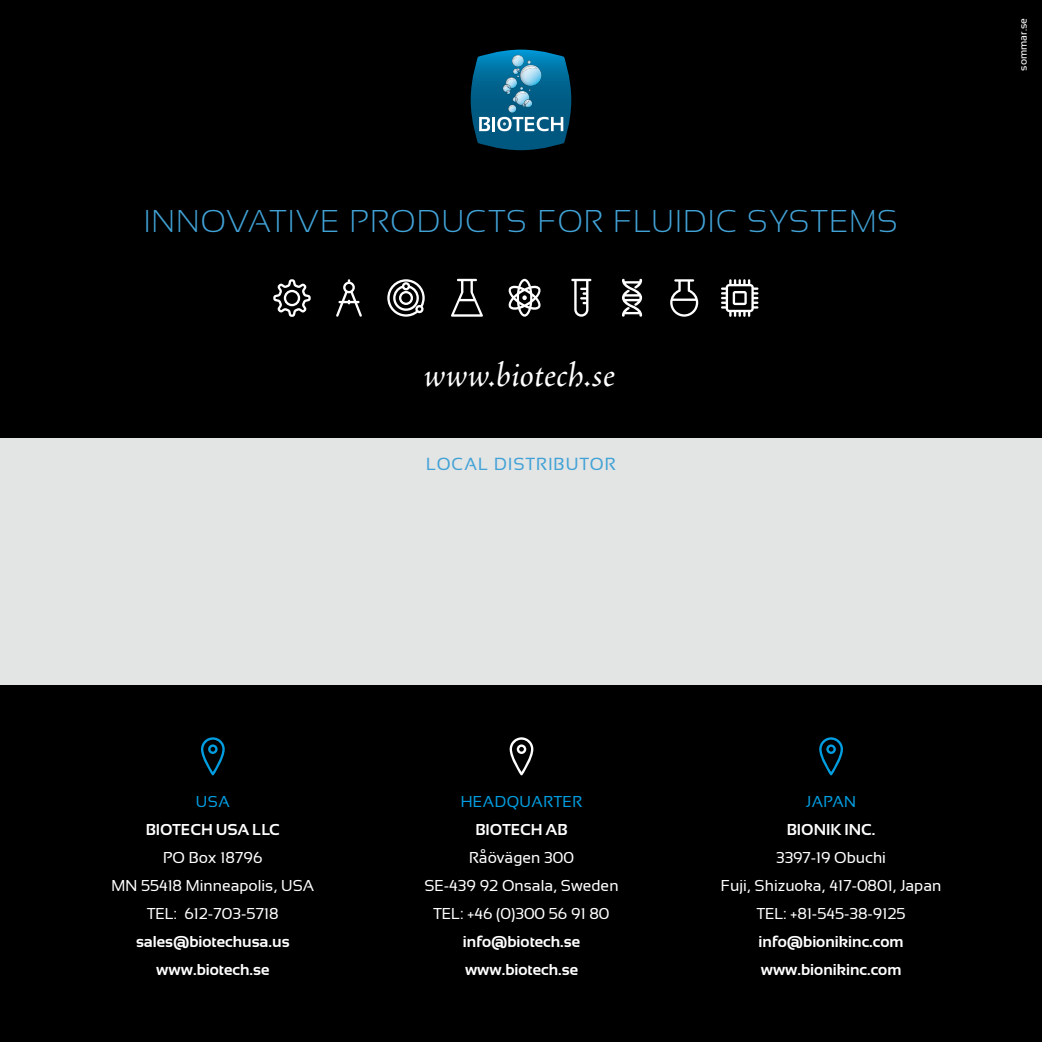
<style>
.page{position:relative;width:1042px;height:1042px;background:#000}
.page>*{position:absolute;margin:0;border:0;box-sizing:border-box;transform-origin:0 0}
.t1{font:italic 35.7px "Adobe Jenson Pro";color:#fff}
.t2{font:300 31.5px "Sansation";letter-spacing:.05em;color:#41a2d6}
.t3{font:17.5px "Sansation";letter-spacing:.065em;color:#41a2d6}
.t4{font:15.75px/28px "Sansation";color:#fff;text-align:center}
.t5{font:700 15.75px/28px "Sansation";color:#fff}
.t6{font:15.75px "Sansation";letter-spacing:.03em;color:#009ee0}
.t7{font:10.5px "Sansation";color:#fff}
</style>
<div class="page">
<svg style="left:471px;top:50px;width:100px;height:100px;background:#1d6c8e"></svg>
<svg style="left:336px;top:279px;width:26px;height:38px"></svg>
<svg style="left:387px;top:279px;width:38px;height:38px"></svg>
<svg style="left:451px;top:279px;width:32px;height:38px"></svg>
<svg style="left:571px;top:279px;width:20px;height:38px"></svg>
<svg style="left:670px;top:279px;width:28px;height:38px"></svg>
<svg style="left:622px;top:279px;width:20px;height:38px"></svg>
<svg style="left:721px;top:279px;width:37px;height:38px"></svg>
<svg style="left:508px;top:279px;width:33px;height:38px"></svg>
<svg style="left:273px;top:279px;width:38px;height:38px"></svg>
<svg style="left:510px;top:737px;width:23px;height:38px"></svg>
<svg style="left:201px;top:737px;width:24px;height:38px"></svg>
<svg style="left:819px;top:737px;width:24px;height:38px"></svg>
<div style="left:0;top:438px;width:1042px;height:247px;background:#e3e4e4"></div>
<h2 class="t2" style="left:144px;top:204px;width:755px">INNOVATIVE PRODUCTS FOR FLUIDIC SYSTEMS</h2>
<h1 class="t1" style="left:423px;top:355px;width:193px">www.biotech.se</h1>
<p class="t3" style="left:426px;top:454px;width:191px">LOCAL DISTRIBUTOR</p>
<p class="t7" style="left:1017px;top:71px;width:54px;rotate:-90deg">sommar.se</p>
<p class="t6" style="left:196px;top:792px;width:35px">USA</p>
<p class="t5" style="left:146px;top:815px;width:136px">BIOTECH USA LLC</p>
<p class="t4" style="left:112px;top:843px;width:204px">PO Box 18796<br>MN 55418 Minneapolis, USA<br>TEL: 612-703-5718</p>
<p class="t5" style="left:136px;top:927px;width:155px;text-align:center">sales@biotechusa.us www.biotech.se</p>
<p class="t6" style="left:461px;top:792px;width:123px">HEADQUARTER</p>
<p class="t5" style="left:475px;top:815px;width:94px">BIOTECH AB</p>
<p class="t4" style="left:424px;top:843px;width:196px">Råövägen 300<br>SE-439 92 Onsala, Sweden<br>TEL: +46 (0)300 56 91 80</p>
<p class="t5" style="left:463px;top:927px;width:119px">info@biotech.se www.biotech.se</p>
<p class="t6" style="left:806px;top:792px;width:51px">JAPAN</p>
<p class="t5" style="left:787px;top:815px;width:90px">BIONIK INC.</p>
<p class="t4" style="left:721px;top:843px;width:222px">3397-19 Obuchi<br>Fuji, Shizuoka, 417-0801, Japan<br>TEL: +81-545-38-9125</p>
<p class="t5" style="left:758px;top:927px;width:146px">info@bionikinc.com www.bionikinc.com</p>
</div>
